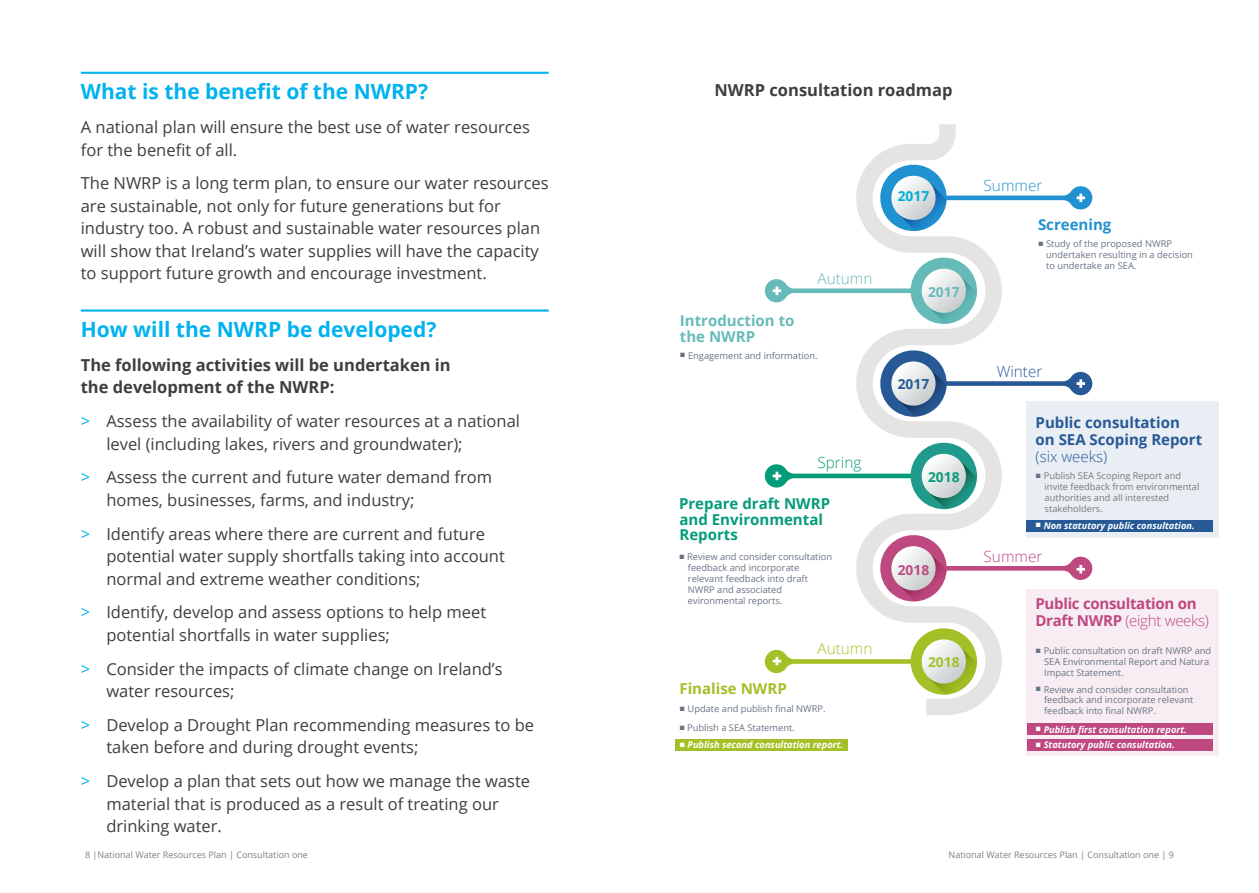
<style>
.page{position:relative;width:1259px;height:893px;background:#fff}
.page>*{position:absolute;margin:0;border:0;box-sizing:border-box;transform-origin:0 0}
.sub_head{font:700 21px "Open Sans";color:#00b3ef}
.Standard_Body{font:16.5px/22.5px "Open Sans";color:#3e3e3f}
.Standard_Body_BOLD{font:700 16.5px/22.5px "Open Sans";color:#3e3e3f}
.t1{font:300 15.3px "Open Sans";color:#a3c027}
.t2{font:300 15.3px "Open Sans";color:#66bbb9}
.t3{font:300 15.3px "Open Sans";color:#039c78}
.t4{font:300 15.3px "Open Sans";color:#265996}
.t5{font:300 15.3px "Open Sans";color:#2192d1}
.t6{font:300 15.3px "Open Sans";color:#bd4980}
.t7{font:700 15px/17.2px "Open Sans";color:#265996}
.t8{font:700 15px/17.2px "Open Sans";letter-spacing:-.02em;color:#bd4980}
.t9{font:700 15px/15.5px "Open Sans";color:#039c78}
.t10{font:700 15px/15.5px "Open Sans";color:#66bbb9}
.t11{font:700 15px "Open Sans";color:#a3c027}
.t12{font:700 15px "Open Sans";color:#2192d1}
.t13{font:700 13.8px "Open Sans";color:#66bbb9}
.t14{font:700 13.8px "Open Sans";color:#039c78}
.t15{font:700 13.8px "Open Sans";color:#a3c027}
.t16{font:700 13.8px "Open Sans";color:#265996}
.t17{font:700 13.8px "Open Sans";color:#00add3}
.t18{font:700 13.8px "Open Sans";color:#bd4980}
.t19{font:9.3px/10.8px "Open Sans";color:#697586}
.t20{font:italic 700 9.3px "Open Sans";color:#fff}
.t21{font:9.3px/10.8px "Open Sans";color:#7c7a75}
.t22{font:9px "Open Sans";color:#828278}
.s1{color:#00b3ef}
.s2{font-family:"Arial"}
.s3{font-family:"Arial";font-weight:400;font-style:normal}
.s4{font-weight:300}
.s5{font-family:"Arial";color:#697586}
</style>
<div class="page">
<hr style="left:81px;top:72px;width:468px;height:2px;background:#00b3ef">
<hr style="left:81px;top:309px;width:468px;height:3px;background:#00b3ef">
<div style="left:675px;top:739px;width:173px;height:12px;background:#a3c027"></div>
<div style="left:1026px;top:590px;width:192px;height:166px;background:#f8edf2"></div>
<div style="left:1026px;top:723px;width:186px;height:12px;background:#bd4980"></div>
<div style="left:1026px;top:739px;width:186px;height:12px;background:#bd4980"></div>
<div style="left:1026px;top:401px;width:192px;height:137px;background:#e9eef4"></div>
<div style="left:1026px;top:520px;width:186px;height:12px;background:#265996"></div>
<svg style="left:856px;top:124px;width:146px;height:591px"></svg>
<svg style="left:877px;top:347px;width:215px;height:70px"></svg>
<svg style="left:877px;top:161px;width:215px;height:71px"></svg>
<svg style="left:764px;top:254px;width:213px;height:70px"></svg>
<svg style="left:764px;top:439px;width:213px;height:71px"></svg>
<svg style="left:877px;top:532px;width:215px;height:70px"></svg>
<svg style="left:764px;top:625px;width:213px;height:70px"></svg>
<p class="sub_head" style="left:81px;top:77px;width:349px">What is the benefit of the NWRP?</p>
<p class="Standard_Body" style="left:81px;top:115px;width:451px">A national plan will ensure the best use of water resources for the benefit of all.</p>
<p class="Standard_Body" style="left:81px;top:172px;width:469px">The NWRP is a long term plan, to ensure our water resources are sustainable, not only for future generations but for industry too. A robust and sustainable water resources plan will show that Ireland’s water supplies will have the capacity to support future growth and encourage investment.</p>
<p class="sub_head" style="left:81px;top:315px;width:357px">How will the NWRP be developed?</p>
<p class="Standard_Body_BOLD" style="left:81px;top:353px;width:371px">The following activities will be undertaken in the development of the NWRP:</p>
<p class="Standard_Body" style="left:106px;top:409px;width:415px;text-indent:-26px"><span class="s1">&gt;</span> Assess the availability of water resources at a national level (including lakes, rivers and groundwater);</p>
<p class="Standard_Body" style="left:106px;top:466px;width:387px;text-indent:-26px"><span class="s1">&gt;</span> Assess the current and future water demand from homes, businesses, farms, and industry;</p>
<p class="Standard_Body" style="left:106px;top:522px;width:400px;text-indent:-26px"><span class="s1">&gt;</span> Identify areas where there are current and future potential water supply shortfalls taking into account normal and extreme weather conditions;</p>
<p class="Standard_Body" style="left:106px;top:601px;width:381px;text-indent:-26px"><span class="s1">&gt;</span> Identify, develop and assess options to help meet potential shortfalls in water supplies;</p>
<p class="Standard_Body" style="left:106px;top:657px;width:398px;text-indent:-26px"><span class="s1">&gt;</span> Consider the impacts of climate change on Ireland’s water resources;</p>
<p class="Standard_Body" style="left:106px;top:713px;width:429px;text-indent:-26px"><span class="s1">&gt;</span> Develop a Drought Plan recommending measures to be taken before and during drought events;</p>
<p class="Standard_Body" style="left:106px;top:769px;width:425px;text-indent:-26px"><span class="s1">&gt;</span> Develop a plan that sets out how we manage the waste material that is produced as a result of treating our drinking water.</p>
<p class="Standard_Body_BOLD" style="left:714px;top:78px;width:239px">NWRP consultation roadmap</p>
<p class="t2" style="left:817px;top:268px;width:56px">Autumn</p>
<p class="t10" style="left:680px;top:313px;width:116px">Introduction to the NWRP</p>
<p class="t19" style="left:680px;top:350px;width:139px"><span class="s2">■</span> Engagement and information.</p>
<p class="t3" style="left:817px;top:451px;width:45px">Spring</p>
<p class="t9" style="left:679px;top:496px;width:153px">Prepare draft NWRP and Environmental<br>Reports</p>
<p class="t19" style="left:688px;top:551px;width:146px;text-indent:-9px"><span class="s2">■</span> Review and consider consultation feedback and incorporate relevant feedback into draft<br>NWRP and associated evironmental reports.</p>
<p class="t1" style="left:817px;top:638px;width:56px">Autumn</p>
<p class="t11" style="left:679px;top:678px;width:109px">Finalise NWRP</p>
<p class="t19" style="left:679px;top:703px;width:148px"><span class="s2">■</span> Update and publish final NWRP.</p>
<p class="t19" style="left:679px;top:722px;width:117px"><span class="s2">■</span> Publish a SEA Statement.</p>
<p class="t20" style="left:679px;top:738px;width:165px"><span class="s3">■</span> Publish second consultation report.</p>
<p class="t17" style="left:897px;top:186px;width:33px">2017</p>
<p class="t13" style="left:928px;top:282px;width:33px">2017</p>
<p class="t5" style="left:983px;top:175px;width:60px">Summer</p>
<p class="t12" style="left:1038px;top:214px;width:75px">Screening</p>
<p class="t19" style="left:1046px;top:238px;width:148px;text-indent:-8px"><span class="s2">■</span> Study of the proposed NWRP undertaken resulting in a decision to undertake an SEA.</p>
<p class="t16" style="left:897px;top:374px;width:33px">2017</p>
<p class="t14" style="left:928px;top:467px;width:33px">2018</p>
<p class="t18" style="left:897px;top:560px;width:33px">2018</p>
<p class="t15" style="left:928px;top:652px;width:33px">2018</p>
<p class="t4" style="left:996px;top:361px;width:47px">Winter</p>
<p class="t7" style="left:1035px;top:413px;width:168px">Public consultation on SEA Scoping Report <span class="s4">(six weeks)</span></p>
<p class="t21" style="left:1044px;top:470px;width:156px;text-indent:-9px"><span class="s5">■</span> Publish SEA Scoping Report and invite feedback from environmental authorities and all interested stakeholders.</p>
<p class="t20" style="left:1035px;top:519px;width:161px"><span class="s3">■</span> Non statutory public consultation.</p>
<p class="t6" style="left:983px;top:546px;width:60px">Summer</p>
<p class="t8" style="left:1035px;top:594px;width:175px">Public consultation on<br>Draft NWRP <span class="s4">(eight weeks)</span></p>
<p class="t19" style="left:1044px;top:645px;width:169px;text-indent:-9px"><span class="s2">■</span> Public consultation on draft NWRP and<br>SEA Environmental Report and Natura<br>Impact Statement.</p>
<p class="t19" style="left:1044px;top:684px;width:151px;text-indent:-9px"><span class="s2">■</span> Review and consider consultation feedback and incorporate relevant feedback into final NWRP.</p>
<p class="t20" style="left:1035px;top:723px;width:153px"><span class="s3">■</span> Publish first consultation report.</p>
<p class="t20" style="left:1035px;top:738px;width:141px"><span class="s3">■</span> Statutory public consultation.</p>
<p class="t22" style="left:85px;top:848px;width:224px">8 |National Water Resources Plan | Consultation one</p>
<p class="t22" style="left:948px;top:848px;width:227px">National Water Resources Plan | Consultation one | 9</p>
</div>
